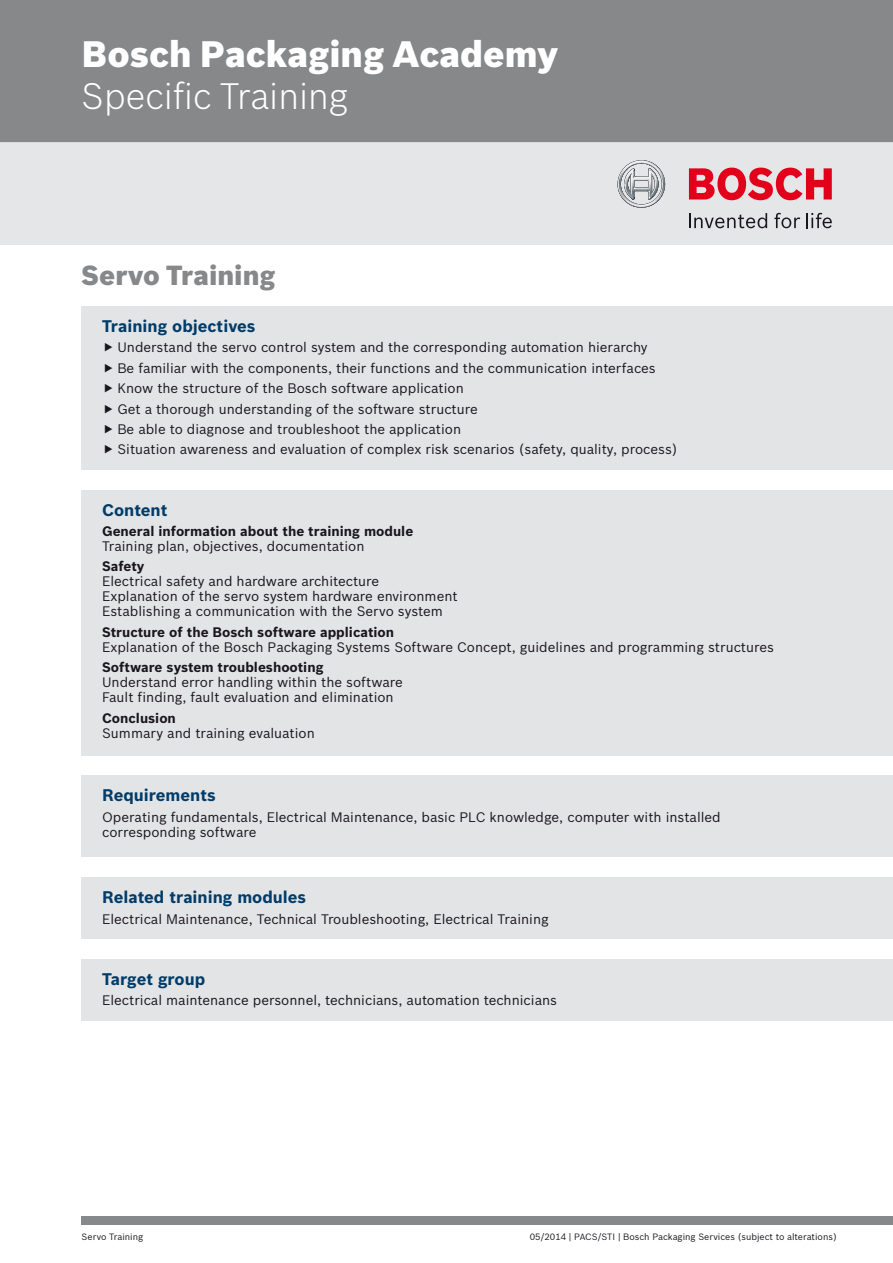
<style>
.page{position:relative;width:893px;height:1263px;background:#fff}
.page>*{position:absolute;margin:0;border:0;box-sizing:border-box;transform-origin:0 0}
.t1{font:900 36px "Bosch Sans";color:#fff}
.t2{font:300 36px "Bosch Sans";color:#fff}
.t3{font:900 27px "Bosch Sans";color:#87888a}
.t4{font:700 16.5px "Bosch Sans";color:#003c6a}
.t5{font:13.5px/20.4px "Bosch Sans";color:#1a171c}
.t6{font:700 13.5px "Bosch Sans";color:#1a171c}
.t7{font:9px "Bosch Sans";color:#1a171c}
</style>
<div class="page">
<div style="left:82px;top:1216px;width:811px;height:9px;background:#87888a"></div>
<div style="left:82px;top:306px;width:811px;height:163px;background:#e3e4e5"></div>
<div style="left:82px;top:490px;width:811px;height:265px;background:#e3e4e5"></div>
<div style="left:82px;top:776px;width:811px;height:81px;background:#e3e4e5"></div>
<div style="left:82px;top:878px;width:811px;height:61px;background:#e3e4e5"></div>
<div style="left:82px;top:959px;width:811px;height:61px;background:#e3e4e5"></div>
<div style="left:0;top:0;width:893px;height:143px;background:#87888a"></div>
<div style="left:0;top:143px;width:893px;height:102px;background:#e3e4e5"></div>
<svg style="left:617px;top:160px;width:48px;height:48px"></svg>
<svg style="left:689px;top:213px;width:78px;height:15px"></svg>
<svg style="left:774px;top:213px;width:26px;height:15px"></svg>
<svg style="left:806px;top:213px;width:26px;height:15px"></svg>
<svg style="left:689px;top:168px;width:143px;height:32px"></svg>
<h1 class="t1" style="left:82px;top:31px;width:478px">Bosch Packaging Academy</h1>
<h1 class="t2" style="left:82px;top:74px;width:268px">Specific Training</h1>
<h2 class="t3" style="left:82px;top:258px;width:195px">Servo Training</h2>
<p class="t4" style="left:102px;top:316px;width:155px">Training objectives</p>
<p class="t5" style="left:117px;top:337px;width:562px">Understand the servo control system and the corresponding automation hierarchy<br>Be familiar with the components, their functions and the communication interfaces Know the structure of the Bosch software application<br>Get a thorough understanding of the software structure<br>Be able to diagnose and troubleshoot the application<br>Situation awareness and evaluation of complex risk scenarios (safety, quality, process)</p>
<p class="t4" style="left:102px;top:499px;width:67px">Content</p>
<p class="t6" style="left:102px;top:523px;width:313px">General information about the training module</p>
<p class="t5" style="left:102px;top:536px;width:264px">Training plan, objectives, documentation</p>
<p class="t6" style="left:102px;top:558px;width:44px">Safety</p>
<p class="t5" style="left:102px;top:574px;width:357px;line-height:15px">Electrical safety and hardware architecture<br>Explanation of the servo system hardware environment<br>Establishing a communication with the Servo system</p>
<p class="t6" style="left:102px;top:623px;width:294px">Structure of the Bosch software application</p>
<p class="t5" style="left:102px;top:637px;width:673px">Explanation of the Bosch Packaging Systems Software Concept, guidelines and programming structures</p>
<p class="t6" style="left:102px;top:659px;width:223px">Software system troubleshooting</p>
<p class="t5" style="left:102px;top:675px;width:302px;line-height:15px">Understand error handling within the software<br>Fault finding, fault evaluation and elimination</p>
<p class="t6" style="left:102px;top:709px;width:75px">Conclusion</p>
<p class="t5" style="left:102px;top:722px;width:214px">Summary and training evaluation</p>
<p class="t4" style="left:102px;top:785px;width:115px">Requirements</p>
<p class="t5" style="left:102px;top:809px;width:620px;line-height:15px">Operating fundamentals, Electrical Maintenance, basic PLC knowledge, computer with installed corresponding software</p>
<p class="t4" style="left:102px;top:887px;width:206px">Related training modules</p>
<p class="t5" style="left:102px;top:908px;width:448px">Electrical Maintenance, Technical Troubleshooting, Electrical Training</p>
<p class="t4" style="left:102px;top:969px;width:105px">Target group</p>
<p class="t5" style="left:102px;top:990px;width:457px">Electrical maintenance personnel, technicians, automation technicians</p>
<p class="t7" style="left:82px;top:1231px;width:63px">Servo Training</p>
<p class="t7" style="left:530px;top:1231px;width:308px">05/2014 | PACS/STI | Bosch Packaging Services (subject to alterations)</p>
</div>
